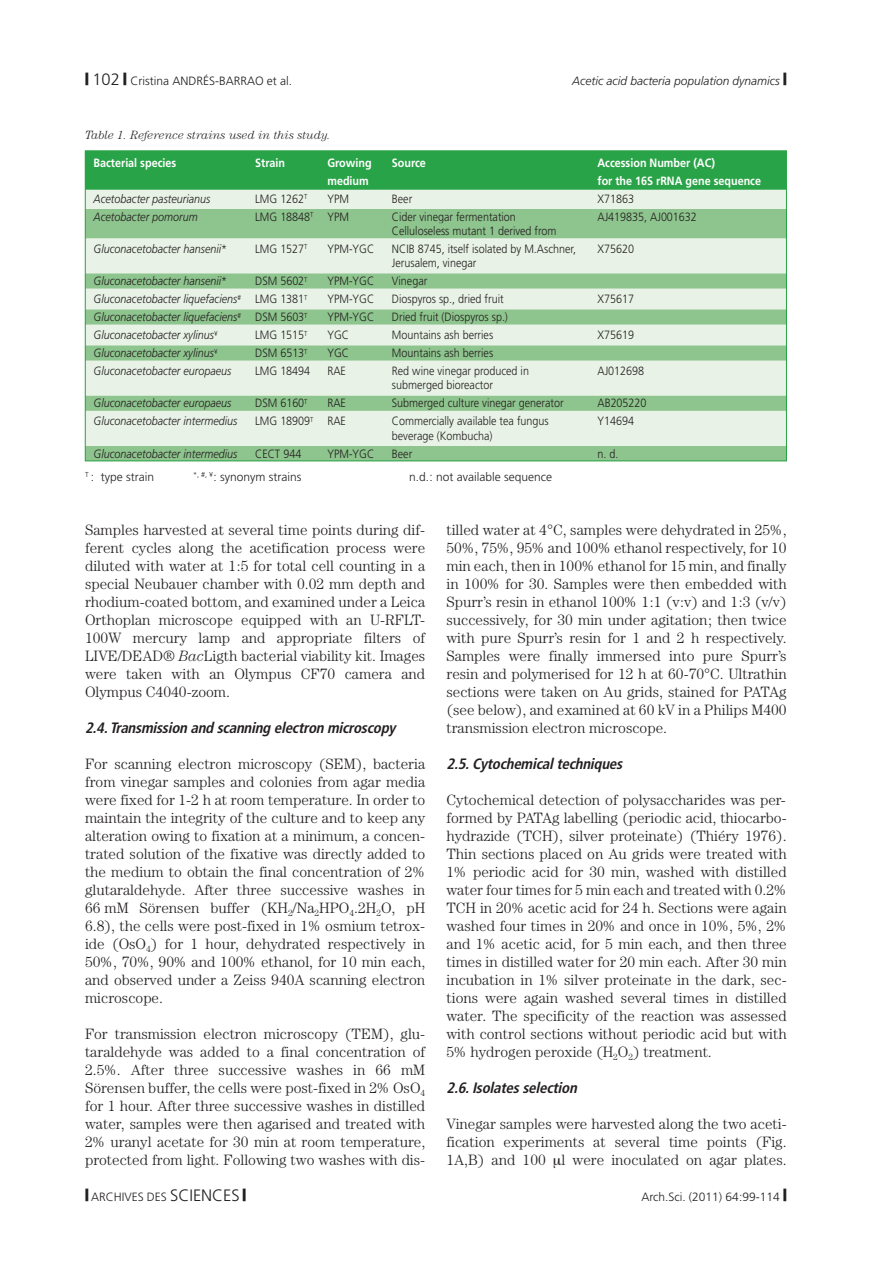
<style>
.page{position:relative;width:893px;height:1263px;background:#fff}
.page>*{position:absolute;margin:0;border:0;box-sizing:border-box;transform-origin:0 0}
.t1{font:300 15px/18px "Century";color:#231f20;text-align:justify}
.t2{font:italic 700 condensed 15px "Frutiger";color:#231f20}
.t3{font:300 12px "Frutiger";color:#231f20;scale:.9 1}
.t4{font:italic 300 12px "Frutiger";color:#231f20;scale:.9 1}
.t5{font:300 12px "Frutiger";color:#231f20}
.t6{font:700 12px "Frutiger";color:#fff;scale:.9 1}
.t7{font:italic 300 12px "Century";color:#231f20}
.t8{font:italic 300 12px "Frutiger";color:#231f20}
.s1{font-weight:900;font-size:16.5px}
.s2{font-size:16.5px}
.s3{font-weight:900;font-style:normal;font-size:16.5px}
.s4{font-style:normal}
.s5{font-style:italic}
</style>
<div class="page">
<div style="left:85px;top:151px;width:702px;height:310px;background:#e8f2e6"></div>
<div style="left:85px;top:151px;width:702px;height:21px;background:#29a347"></div>
<div style="left:85px;top:170px;width:702px;height:20px;background:#29a347"></div>
<div style="left:85px;top:209px;width:702px;height:15px;background:#8ec48d"></div>
<div style="left:85px;top:223px;width:702px;height:15px;background:#8ec48d"></div>
<div style="left:85px;top:273px;width:702px;height:15px;background:#8ec48d"></div>
<div style="left:85px;top:309px;width:702px;height:15px;background:#8ec48d"></div>
<div style="left:85px;top:345px;width:702px;height:15px;background:#8ec48d"></div>
<div style="left:85px;top:396px;width:702px;height:15px;background:#8ec48d"></div>
<div style="left:85px;top:446px;width:702px;height:15px;background:#8ec48d"></div>
<p class="t5" style="left:85px;top:76px;width:208px"><span class="s1">|</span> <span class="s2">102</span> <span class="s1">|</span> Cristina ANDRÉS-BARRAO et al.</p>
<p class="t8" style="left:572px;top:76px;width:216px">Acetic acid bacteria population dynamics <span class="s3">|</span></p>
<p class="t7" style="left:85px;top:131px;width:247px">Table 1. Reference strains used in this study.</p>
<p class="t6" style="left:94px;top:158px;width:93px">Bacterial species</p>
<p class="t6" style="left:255px;top:158px;width:35px">Strain</p>
<p class="t6" style="left:327px;top:158px;width:51px">Growing</p>
<p class="t6" style="left:392px;top:158px;width:39px">Source</p>
<p class="t6" style="left:597px;top:158px;width:132px">Accession Number (AC)</p>
<p class="t6" style="left:327px;top:176px;width:47px">medium</p>
<p class="t6" style="left:597px;top:176px;width:183px">for the 16S rRNA gene sequence</p>
<p class="t4" style="left:94px;top:194px;width:131px">Acetobacter pasteurianus</p>
<p class="t3" style="left:255px;top:194px;width:60px">LMG 1262<sup>T</sup></p>
<p class="t3" style="left:327px;top:194px;width:25px">YPM</p>
<p class="t3" style="left:392px;top:194px;width:24px">Beer</p>
<p class="t3" style="left:597px;top:194px;width:42px">X71863</p>
<p class="t4" style="left:94px;top:212px;width:117px">Acetobacter pomorum</p>
<p class="t3" style="left:255px;top:212px;width:106px">LMG 18848<sup>T</sup> YPM</p>
<p class="t3" style="left:392px;top:212px;width:139px">Cider vinegar fermentation</p>
<p class="t3" style="left:597px;top:212px;width:112px">AJ419835, AJ001632</p>
<p class="t3" style="left:392px;top:226px;width:184px">Celluloseless mutant 1 derived from</p>
<p class="t4" style="left:94px;top:244px;width:150px">Gluconacetobacter hansenii<span class="s4">*</span></p>
<p class="t3" style="left:255px;top:244px;width:60px">LMG 1527<sup>T</sup></p>
<p class="t3" style="left:327px;top:244px;width:53px">YPM-YGC</p>
<p class="t3" style="left:392px;top:244px;width:206px">NCIB 8745, itself isolated by M.Aschner,</p>
<p class="t3" style="left:597px;top:244px;width:42px">X75620</p>
<p class="t3" style="left:392px;top:258px;width:95px">Jerusalem, vinegar</p>
<p class="t4" style="left:94px;top:276px;width:150px">Gluconacetobacter hansenii<span class="s4">*</span></p>
<p class="t3" style="left:255px;top:276px;width:60px">DSM 5602<sup>T</sup></p>
<p class="t3" style="left:327px;top:276px;width:53px">YPM-YGC</p>
<p class="t3" style="left:392px;top:276px;width:41px">Vinegar</p>
<p class="t4" style="left:94px;top:294px;width:239px">Gluconacetobacter liquefaciens<sup>#</sup> <span class="s4">LMG 1381</span><sup>T</sup></p>
<p class="t3" style="left:327px;top:294px;width:53px">YPM-YGC</p>
<p class="t3" style="left:392px;top:294px;width:126px">Diospyros sp., dried fruit</p>
<p class="t3" style="left:597px;top:294px;width:42px">X75617</p>
<p class="t4" style="left:94px;top:312px;width:239px">Gluconacetobacter liquefaciens<sup>#</sup> <span class="s4">DSM 5603</span><sup>T</sup></p>
<p class="t3" style="left:327px;top:312px;width:53px">YPM-YGC</p>
<p class="t3" style="left:392px;top:312px;width:130px">Dried fruit (Diospyros sp.)</p>
<p class="t4" style="left:94px;top:330px;width:139px">Gluconacetobacter xylinus<sup>¥</sup></p>
<p class="t3" style="left:255px;top:330px;width:60px">LMG 1515<sup>T</sup></p>
<p class="t3" style="left:327px;top:330px;width:25px">YGC</p>
<p class="t3" style="left:392px;top:330px;width:114px">Mountains ash berries</p>
<p class="t3" style="left:597px;top:330px;width:42px">X75619</p>
<p class="t4" style="left:94px;top:348px;width:139px">Gluconacetobacter xylinus<sup>¥</sup></p>
<p class="t3" style="left:255px;top:348px;width:60px">DSM 6513<sup>T</sup></p>
<p class="t3" style="left:327px;top:348px;width:25px">YGC</p>
<p class="t3" style="left:392px;top:348px;width:114px">Mountains ash berries</p>
<p class="t4" style="left:94px;top:366px;width:155px">Gluconacetobacter europaeus</p>
<p class="t3" style="left:255px;top:366px;width:63px">LMG 18494</p>
<p class="t3" style="left:327px;top:366px;width:22px">RAE</p>
<p class="t3" style="left:392px;top:366px;width:154px">Red wine vinegar produced in</p>
<p class="t3" style="left:597px;top:366px;width:53px">AJ012698</p>
<p class="t3" style="left:392px;top:380px;width:114px">submerged bioreactor</p>
<p class="t4" style="left:94px;top:398px;width:155px">Gluconacetobacter europaeus</p>
<p class="t3" style="left:255px;top:398px;width:60px">DSM 6160<sup>T</sup></p>
<p class="t3" style="left:327px;top:398px;width:22px">RAE</p>
<p class="t3" style="left:392px;top:398px;width:192px">Submerged culture vinegar generator</p>
<p class="t3" style="left:597px;top:398px;width:56px">AB205220</p>
<p class="t4" style="left:94px;top:416px;width:161px">Gluconacetobacter intermedius</p>
<p class="t3" style="left:255px;top:416px;width:102px">LMG 18909<sup>T</sup> RAE</p>
<p class="t3" style="left:392px;top:416px;width:176px">Commercially available tea fungus</p>
<p class="t3" style="left:597px;top:416px;width:42px">Y14694</p>
<p class="t3" style="left:392px;top:431px;width:113px">beverage (Kombucha)</p>
<p class="t4" style="left:94px;top:449px;width:161px">Gluconacetobacter intermedius</p>
<p class="t3" style="left:255px;top:449px;width:53px">CECT 944</p>
<p class="t3" style="left:327px;top:449px;width:53px">YPM-YGC</p>
<p class="t3" style="left:392px;top:449px;width:24px">Beer</p>
<p class="t3" style="left:597px;top:449px;width:25px">n. d.</p>
<p class="t5" style="left:85px;top:472px;width:71px"><sup>T</sup> : type strain</p>
<p class="t5" style="left:193px;top:472px;width:110px"><sup>*,</sup> <sup>#,</sup> <sup>¥</sup>: synonym strains</p>
<p class="t5" style="left:409px;top:472px;width:145px">n.d.: not available sequence</p>
<p class="t1" style="left:85px;top:522px;width:342px">Samples harvested at several time points during dif&shy;ferent cycles along the acetification process were diluted with water at 1:5 for total cell counting in a special Neubauer chamber with 0.02 mm depth and rhodium-coated bottom, and examined under a Leica Orthoplan microscope equipped with an U-RFLT-100W mercury lamp and appropriate filters of LIVE/DEAD® <span class="s5">Bac</span>Ligth bacterial viability kit. Images were taken with an Olympus CF70 camera and Olympus C4040-zoom.</p>
<p class="t2" style="left:85px;top:722px;width:312px">2.4. Transmission and scanning electron microscopy</p>
<p class="t1" style="left:85px;top:756px;width:342px">For scanning electron microscopy (SEM), bacteria from vinegar samples and colonies from agar media were fixed for 1-2 h at room temperature. In order to maintain the integrity of the culture and to keep any alteration owing to fixation at a minimum, a concen&shy;trated solution of the fixative was directly added to the medium to obtain the final concentration of 2% glutaraldehyde. After three successive washes in 66 mM Sörensen buffer (KH<sub>2</sub>/Na<sub>2</sub>HPO<sub>4</sub>.2H<sub>2</sub>O, pH 6.8), the cells were post-fixed in 1% osmium tetrox&shy;ide (OsO<sub>4</sub>) for 1 hour, dehydrated respectively in 50%, 70%, 90% and 100% ethanol, for 10 min each, and observed under a Zeiss 940A scanning electron microscope.</p>
<p class="t1" style="left:85px;top:1026px;width:342px">For transmission electron microscopy (TEM), glu&shy;taraldehyde was added to a final concentration of 2.5%. After three successive washes in 66 mM Sörensen buffer, the cells were post-fixed in 2% OsO<sub>4 </sub>for 1 hour. After three successive washes in distilled water, samples were then agarised and treated with 2% uranyl acetate for 30 min at room temperature, protected from light. Following two washes with dis-</p>
<p class="t1" style="left:446px;top:522px;width:342px">tilled water at 4°C, samples were dehydrated in 25%, 50%, 75%, 95% and 100% ethanol respectively, for 10 min each, then in 100% ethanol for 15 min, and finally in 100% for 30. Samples were then embedded with Spurr’s resin in ethanol 100% 1:1 (v:v) and 1:3 (v/v) successively, for 30 min under agitation; then twice with pure Spurr’s resin for 1 and 2 h respectively.<br>Samples were finally immersed into pure Spurr’s resin and polymerised for 12 h at 60-70°C. Ultrathin sections were taken on Au grids, stained for PATAg (see below), and examined at 60 kV in a Philips M400 transmission electron microscope.</p>
<p class="t2" style="left:446px;top:758px;width:180px">2.5. Cytochemical techniques</p>
<p class="t1" style="left:446px;top:792px;width:342px">Cytochemical detection of polysaccharides was per&shy;formed by PATAg labelling (periodic acid, thiocarbo&shy;hydrazide (TCH), silver proteinate) (Thiéry 1976).<br>Thin sections placed on Au grids were treated with 1% periodic acid for 30 min, washed with distilled water four times for 5 min each and treated with 0.2% TCH in 20% acetic acid for 24 h. Sections were again washed four times in 20% and once in 10%, 5%, 2% and 1% acetic acid, for 5 min each, and then three times in distilled water for 20 min each. After 30 min incubation in 1% silver proteinate in the dark, sec&shy;tions were again washed several times in distilled water. The specificity of the reaction was assessed with control sections without periodic acid but with 5% hydrogen peroxide (H<sub>2</sub>O<sub>2</sub>) treatment.</p>
<p class="t2" style="left:446px;top:1082px;width:135px">2.6. Isolates selection</p>
<p class="t1" style="left:446px;top:1116px;width:342px">Vinegar samples were harvested along the two aceti&shy;fication experiments at several time points (Fig.<br>1A,B) and 100 l were inoculated on agar plates.</p>
<p class="t5" style="left:85px;top:1192px;width:163px"><span class="s1">|</span> ARCHIVES DES <span class="s2">SCIENCES</span> <span class="s1">|</span></p>
<p class="t5" style="left:641px;top:1192px;width:147px">Arch.Sci. (2011) 64:99-114 <span class="s1">|</span></p>
</div>
